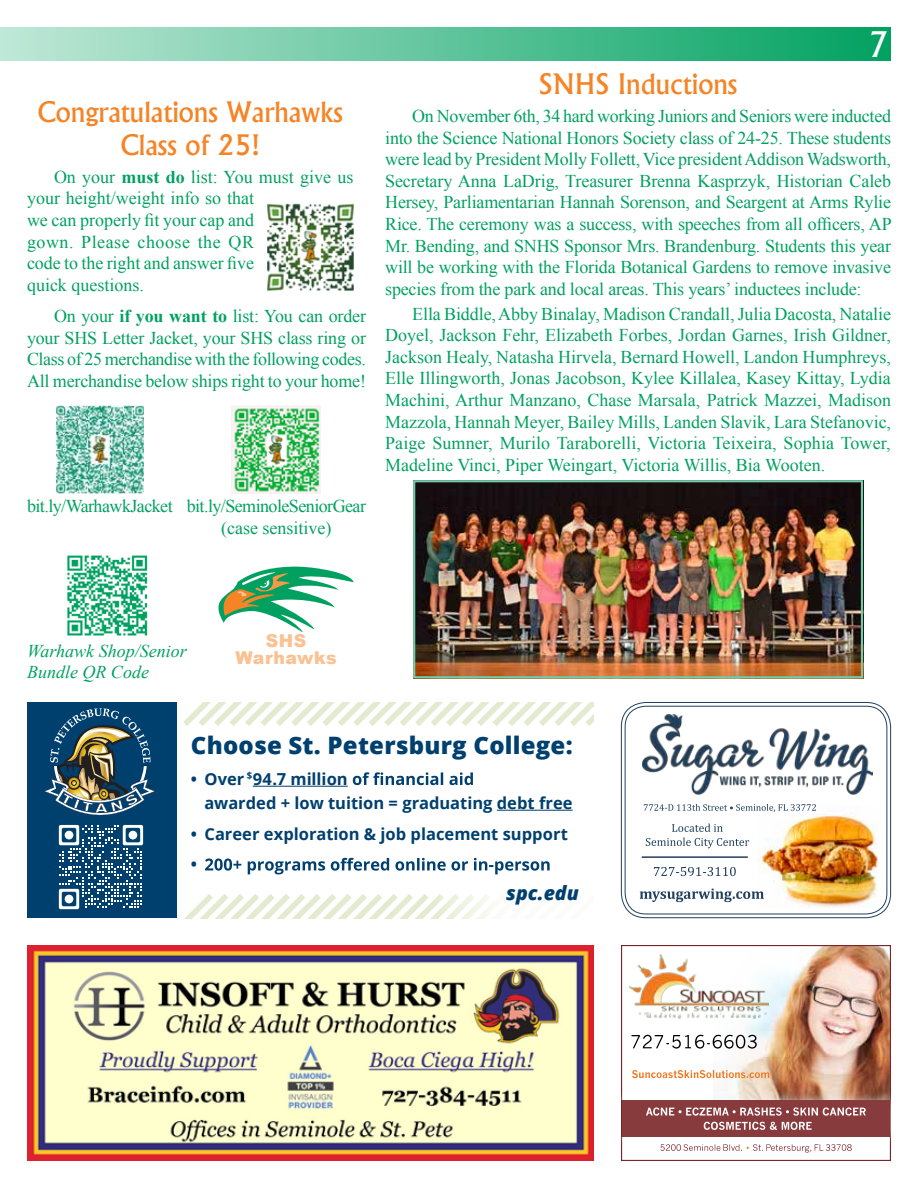
<style>
.page{position:relative;width:918px;height:1188px;background:#fff}
.page>*{position:absolute;margin:0;border:0;box-sizing:border-box;transform-origin:0 0}
.t1{font:500 33.6px "Albertus";color:#fff;scale:.9 1}
.t2{font:500 27px/32.4px "Albertus";color:#f58426;text-align:center}
.t3{font:800 24px "Open Sans";letter-spacing:.01em;color:#00406e}
.t4{font:italic 800 19.5px "Open Sans";color:#00406e}
.t5{font:18px/21.6px "Times New Roman";color:#00a160;text-align:justify}
.t6{font:18px/21.6px "Times New Roman";letter-spacing:-.03em;color:#00a160}
.t7{font:italic 18px/21.6px "Times New Roman";color:#00a160}
.t8{font:900 17.7px/17.7px "Arial";letter-spacing:.03em;color:#fac193;text-align:center}
.t9{font:700 16.5px/24px "Open Sans";color:#00406e}
.s1{font-weight:700}
</style>
<div class="page">
<div style="left:0;top:27px;width:891px;height:34px;background:linear-gradient(to right,#c0e8d7,#01a261)"></div>
<svg style="left:218px;top:567px;width:136px;height:65px"></svg>
<img style="left:268px;top:203px;width:85px;height:88px">
<img style="left:56px;top:406px;width:87px;height:87px">
<img style="left:232px;top:406px;width:89px;height:87px">
<img style="left:67px;top:555px;width:81px;height:81px">
<img style="left:416px;top:483px;width:444px;height:192px">
<div style="left:413px;top:480px;width:450px;height:198px;border:2px solid #73cba7"></div>
<svg style="left:183px;top:702px;width:411px;height:24px"></svg>
<svg style="left:185px;top:894px;width:308px;height:24px"></svg>
<div style="left:27px;top:702px;width:149px;height:216px;background:#00406e"></div>
<img style="left:44px;top:708px;width:111px;height:108px">
<svg style="left:59px;top:825px;width:84px;height:84px"></svg>
<div style="left:65px;top:831px;width:8px;height:8px;background:#fff;border-radius:50%"></div>
<div style="left:129px;top:831px;width:8px;height:8px;background:#fff;border-radius:50%"></div>
<div style="left:65px;top:895px;width:8px;height:8px;background:#fff;border-radius:50%"></div>
<hr style="left:253px;top:786px;width:95px;height:1px;background:#00406e">
<hr style="left:497px;top:810px;width:76px;height:1px;background:#00406e">
<svg style="left:353px;top:772px;width:120px;height:13px"></svg>
<svg style="left:205px;top:858px;width:345px;height:16px"></svg>
<img style="left:27px;top:945px;width:567px;height:216px">
<img style="left:713px;top:947px;width:176px;height:143px">
<img style="left:629px;top:955px;width:139px;height:64px">
<div style="left:621px;top:945px;width:270px;height:216px;border:1px solid #7b2528"></div>
<div style="left:612px;top:1090px;width:288px;height:56px;background:#fff;opacity:.75"></div>
<div style="left:622px;top:1100px;width:268px;height:37px;background:#883b3d"></div>
<svg style="left:660px;top:1144px;width:192px;height:9px"></svg>
<svg style="left:704px;top:1122px;width:108px;height:8px"></svg>
<svg style="left:646px;top:1107px;width:220px;height:9px"></svg>
<svg style="left:632px;top:1070px;width:137px;height:8px"></svg>
<svg style="left:632px;top:1035px;width:125px;height:14px"></svg>
<img style="left:758px;top:806px;width:126px;height:102px">
<div style="left:621px;top:702px;width:270px;height:216px;border:1px solid #20405d;border-radius:24px"></div>
<div style="left:625px;top:706px;width:262px;height:208px;border:1px solid #20405d;border-radius:21px"></div>
<img style="left:643px;top:714px;width:229px;height:80px">
<hr style="left:642px;top:856px;width:105px;height:2px;background:#20405d">
<svg style="left:646px;top:838px;width:103px;height:10px"></svg>
<svg style="left:672px;top:824px;width:51px;height:8px"></svg>
<svg style="left:640px;top:889px;width:124px;height:13px"></svg>
<svg style="left:654px;top:867px;width:82px;height:9px"></svg>
<svg style="left:644px;top:804px;width:172px;height:8px"></svg>
<h2 class="t2" style="left:37px;top:96px;width:307px">Congratulations Warhawks<br>Class of 25!</h2>
<p class="t5" style="left:27px;top:166px;width:328px;text-align:left;text-indent:27px">On your <span class="s1">must do</span> list: You must give us your height/weight info so that<br>we can properly fit your cap and<br>gown. Please choose the QR<br>code to the right and answer five<br>quick questions.</p>
<p class="t5" style="left:27px;top:305px;width:341px;text-indent:27px">On your <span class="s1">if you want to</span> list: You can order your SHS Letter Jacket, your SHS class ring or Class of 25 merchandise with the following codes.<br>All merchandise below ships right to your home!</p>
<p class="t6" style="left:221px;top:495px;width:146px;text-indent:-194px">bit.ly/WarhawkJacket bit.ly/SeminoleSeniorGear (case sensitive)</p>
<h1 class="t1" style="left:869px;top:24px;width:23px">7</h1>
<h2 class="t2" style="left:539px;top:68px;width:200px">SNHS Inductions</h2>
<p class="t5" style="left:385px;top:105px;width:508px;text-indent:27px">On November 6th, 34 hard working Juniors and Seniors were inducted into the Science National Honors Society class of 24-25. These students were lead by President Molly Follett, Vice president Addison Wadsworth, Secretary Anna LaDrig, Treasurer Brenna Kasprzyk, Historian Caleb Hersey, Parliamentarian Hannah Sorenson, and Seargent at Arms Rylie Rice. The ceremony was a success, with speeches from all officers, AP Mr. Bending, and SNHS Sponsor Mrs. Brandenburg. Students this year will be working with the Florida Botanical Gardens to remove invasive species from the park and local areas. This years’ inductees include:</p>
<p class="t5" style="left:385px;top:303px;width:507px;text-indent:27px">Ella Biddle, Abby Binalay, Madison Crandall, Julia Dacosta, Natalie Doyel, Jackson Fehr, Elizabeth Forbes, Jordan Garnes, Irish Gildner, Jackson Healy, Natasha Hirvela, Bernard Howell, Landon Humphreys, Elle Illingworth, Jonas Jacobson, Kylee Killalea, Kasey Kittay, Lydia Machini, Arthur Manzano, Chase Marsala, Patrick Mazzei, Madison Mazzola, Hannah Meyer, Bailey Mills, Landen Slavik, Lara Stefanovic, Paige Sumner, Murilo Taraborelli, Victoria Teixeira, Sophia Tower, Madeline Vinci, Piper Weingart, Victoria Willis, Bia Wooten.</p>
<p class="t7" style="left:27px;top:640px;width:161px">Warhawk Shop/Senior<br>Bundle QR Code</p>
<p class="t8" style="left:235px;top:631px;width:103px">SHS<br>Warhawks</p>
<h3 class="t3" style="left:191px;top:727px;width:383px">Choose St. Petersburg College:</h3>
<p class="t9" style="left:204px;top:767px;width:370px;text-indent:-14px">• Over <sup>$</sup>94.7 million<br>awarded + low tuition = graduating debt free</p>
<p class="t9" style="left:191px;top:818px;width:379px;line-height:30.8px">• Career exploration &amp; job placement support •</p>
<p class="t4" style="left:506px;top:878px;width:74px">spc.edu</p>
</div>
